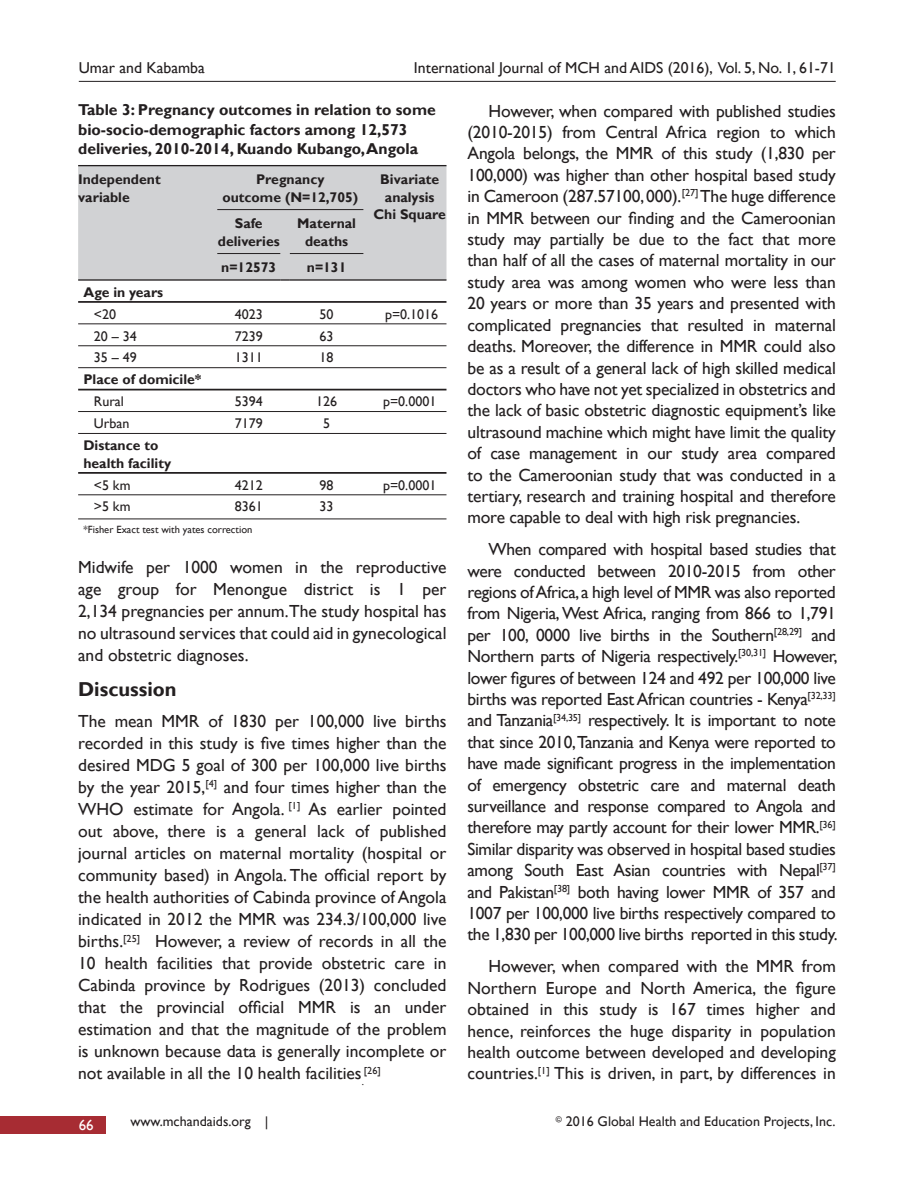
<style>
.page{position:relative;width:914px;height:1197px;background:#fff}
.page>*{position:absolute;margin:0;border:0;box-sizing:border-box;transform-origin:0 0}
.t1{font:700 20.12px "Gill Sans";color:#231f20}
.t2{font:17.5px/21.3px "Gill Sans";color:#231f20;text-align:justify}
.t3{font:700 15.75px/19.2px "Gill Sans";color:#231f20}
.t4{font:15.75px "Gill Sans";color:#231f20}
.t5{font:14.88px "Gill Sans";color:#fff}
.t6{font:700 14px/17.5px "Gill Sans";color:#231f20;text-align:center}
.t7{font:14px "Gill Sans";color:#231f20}
.t8{font:10.5px "Gill Sans";color:#231f20}
.t9{font:10.15px "Gill Sans";color:#231f20}
</style>
<div class="page">
<hr style="left:79px;top:81px;width:756px;height:1px;background:#231f20">
<div style="left:0;top:1117px;width:106px;height:17px;background:#a72c33"></div>
<hr style="left:373px;top:324px;width:73px;height:1px;background:#231f20">
<hr style="left:373px;top:345px;width:73px;height:1px;background:#231f20">
<hr style="left:373px;top:411px;width:73px;height:1px;background:#231f20">
<hr style="left:78px;top:324px;width:295px;height:1px;background:#231f20">
<hr style="left:78px;top:345px;width:295px;height:1px;background:#231f20">
<hr style="left:78px;top:411px;width:285px;height:1px;background:#231f20">
<hr style="left:78px;top:518px;width:295px;height:1px;background:#231f20">
<hr style="left:373px;top:518px;width:73px;height:1px;background:#231f20">
<hr style="left:78px;top:495px;width:295px;height:1px;background:#231f20">
<hr style="left:373px;top:495px;width:73px;height:1px;background:#231f20">
<hr style="left:78px;top:472px;width:295px;height:2px;background:#231f20">
<hr style="left:373px;top:472px;width:73px;height:2px;background:#231f20">
<hr style="left:78px;top:433px;width:295px;height:1px;background:#231f20">
<hr style="left:373px;top:433px;width:73px;height:1px;background:#231f20">
<hr style="left:78px;top:389px;width:295px;height:1px;background:#231f20">
<hr style="left:373px;top:389px;width:73px;height:1px;background:#231f20">
<hr style="left:78px;top:367px;width:295px;height:1px;background:#231f20">
<hr style="left:373px;top:367px;width:73px;height:1px;background:#231f20">
<hr style="left:78px;top:301px;width:295px;height:2px;background:#231f20">
<hr style="left:373px;top:301px;width:73px;height:2px;background:#231f20">
<div style="left:78px;top:165px;width:368px;height:116px;background:#d1d2d4"></div>
<p class="t4" style="left:79px;top:58px;width:128px">Umar and Kabamba</p>
<p class="t4" style="left:414px;top:58px;width:423px">International Journal of MCH and AIDS (2016), Vol. 5, No. 1, 61-71</p>
<p class="t3" style="left:78px;top:100px;width:359px">Table 3: Pregnancy outcomes in relation to some bio-socio-demographic factors among 12,573 deliveries, 2010-2014, Kuando Kubango, Angola</p>
<p class="t6" style="left:78px;top:171px;width:84px;text-align:left">Independent variable</p>
<p class="t6" style="left:222px;top:171px;width:137px">Pregnancy<br>outcome (N=12,705)</p>
<p class="t6" style="left:373px;top:171px;width:74px">Bivariate analysis<br>Chi Square</p>
<p class="t6" style="left:218px;top:215px;width:63px">Safe deliveries</p>
<p class="t6" style="left:297px;top:215px;width:60px">Maternal deaths</p>
<p class="t6" style="left:221px;top:259px;width:56px">n=12573</p>
<p class="t6" style="left:307px;top:259px;width:41px">n=131</p>
<p class="t6" style="left:83px;top:283px;width:81px">Age in years</p>
<p class="t7" style="left:94px;top:306px;width:24px">&lt;20</p>
<p class="t7" style="left:235px;top:306px;width:29px">4023</p>
<p class="t7" style="left:319px;top:306px;width:15px">50</p>
<p class="t7" style="left:385px;top:306px;width:55px">p=0.1016</p>
<p class="t7" style="left:94px;top:328px;width:44px">20 – 34</p>
<p class="t7" style="left:235px;top:328px;width:29px">7239</p>
<p class="t7" style="left:319px;top:328px;width:15px">63</p>
<p class="t7" style="left:94px;top:349px;width:44px">35 – 49</p>
<p class="t7" style="left:235px;top:349px;width:29px">1311</p>
<p class="t7" style="left:319px;top:349px;width:15px">18</p>
<p class="t6" style="left:83px;top:371px;width:120px">Place of domicile*</p>
<p class="t7" style="left:94px;top:393px;width:32px">Rural</p>
<p class="t7" style="left:235px;top:393px;width:29px">5394</p>
<p class="t7" style="left:316px;top:393px;width:22px">126</p>
<p class="t7" style="left:383px;top:393px;width:55px">p=0.0001</p>
<p class="t7" style="left:94px;top:415px;width:37px">Urban</p>
<p class="t7" style="left:235px;top:415px;width:29px">7179</p>
<p class="t7" style="left:323px;top:415px;width:8px">5</p>
<p class="t6" style="left:83px;top:436px;width:89px;text-align:left">Distance to health facility</p>
<p class="t7" style="left:94px;top:477px;width:38px">&lt;5 km</p>
<p class="t7" style="left:235px;top:477px;width:29px">4212</p>
<p class="t7" style="left:319px;top:477px;width:15px">98</p>
<p class="t7" style="left:383px;top:477px;width:55px">p=0.0001</p>
<p class="t7" style="left:94px;top:498px;width:38px">&gt;5 km</p>
<p class="t7" style="left:235px;top:498px;width:29px">8361</p>
<p class="t7" style="left:319px;top:498px;width:15px">33</p>
<p class="t8" style="left:83px;top:523px;width:170px">*Fisher Exact test with yates correction</p>
<p class="t2" style="left:78px;top:556px;width:370px;line-height:22.1px">Midwife per 1000 women in the reproductive age group for Menongue district is 1 per 2,134 pregnancies per annum.The study hospital has no ultrasound services that could aid in gynecological and obstetric diagnoses.</p>
<p class="t1" style="left:78px;top:678px;width:100px">Discussion</p>
<p class="t2" style="left:78px;top:710px;width:370px;line-height:22.1px">The mean MMR of 1830 per 100,000 live births recorded in this study is five times higher than the desired MDG 5 goal of 300 per 100,000 live births by the year 2015,<sup>[4]</sup> and four times higher than the WHO estimate for Angola. <sup>[1]</sup> As earlier pointed out above, there is a general lack of published journal articles on maternal mortality (hospital or community based) in Angola. The official report by the health authorities of Cabinda province of Angola indicated in 2012 the MMR was 234.3/100,000 live births.<sup>[25]</sup> However, a review of records in all the 10 health facilities that provide obstetric care in Cabinda province by Rodrigues (2013) concluded that the provincial official MMR is an under estimation and that the magnitude of the problem is unknown because data is generally incomplete or not available in all the 10 health facilities<sub>.</sub></p>
<p class="t9" style="left:364px;top:1064px;width:18px">[26]</p>
<p class="t2" style="left:467px;top:100px;width:370px;text-indent:21px">However, when compared with published studies (2010-2015) from Central Africa region to which Angola belongs, the MMR of this study (1,830 per 100,000) was higher than other hospital based study in Cameroon (287.57100, 000).<sup>[27]</sup> The huge difference in MMR between our finding and the Cameroonian study may partially be due to the fact that more than half of all the cases of maternal mortality in our study area was among women who were less than 20 years or more than 35 years and presented with complicated pregnancies that resulted in maternal deaths. Moreover, the difference in MMR could also be as a result of a general lack of high skilled medical doctors who have not yet specialized in obstetrics and the lack of basic obstetric diagnostic equipment’s like ultrasound machine which might have limit the quality of case management in our study area compared to the Cameroonian study that was conducted in a tertiary, research and training hospital and therefore more capable to deal with high risk pregnancies.</p>
<p class="t2" style="left:467px;top:538px;width:371px;text-indent:21px">When compared with hospital based studies that were conducted between 2010-2015 from other regions of Africa, a high level of MMR was also reported from Nigeria, West Africa, ranging from 866 to 1,791 per 100, 0000 live births in the Southern<sup>[28,29]</sup> and Northern parts of Nigeria respectively.<sup>[30,31]</sup> However, lower figures of between 124 and 492 per 100,000 live births was reported East African countries - Kenya<sup>[32,33] </sup>and Tanzania<sup>[34,35]</sup> respectively. It is important to note that since 2010, Tanzania and Kenya were reported to have made significant progress in the implementation of emergency obstetric care and maternal death surveillance and response compared to Angola and therefore may partly account for their lower MMR.<sup>[36] </sup>Similar disparity was observed in hospital based studies among South East Asian countries with Nepal<sup>[37] </sup>and Pakistan<sup>[38]</sup> both having lower MMR of 357 and 1007 per 100,000 live births respectively compared to the 1,830 per 100,000 live births reported in this study.</p>
<p class="t2" style="left:467px;top:956px;width:370px;text-indent:21px">However, when compared with the MMR from Northern Europe and North America, the figure obtained in this study is 167 times higher and hence, reinforces the huge disparity in population health outcome between developed and developing countries.<sup>[1]</sup> This is driven, in part, by differences in</p>
<p class="t5" style="left:79px;top:1117px;width:16px">66</p>
<p class="t7" style="left:130px;top:1113px;width:139px">www.mchandaids.org |</p>
<p class="t7" style="left:556px;top:1113px;width:281px"><sup>©</sup> 2016 Global Health and Education Projects, Inc.</p>
</div>
